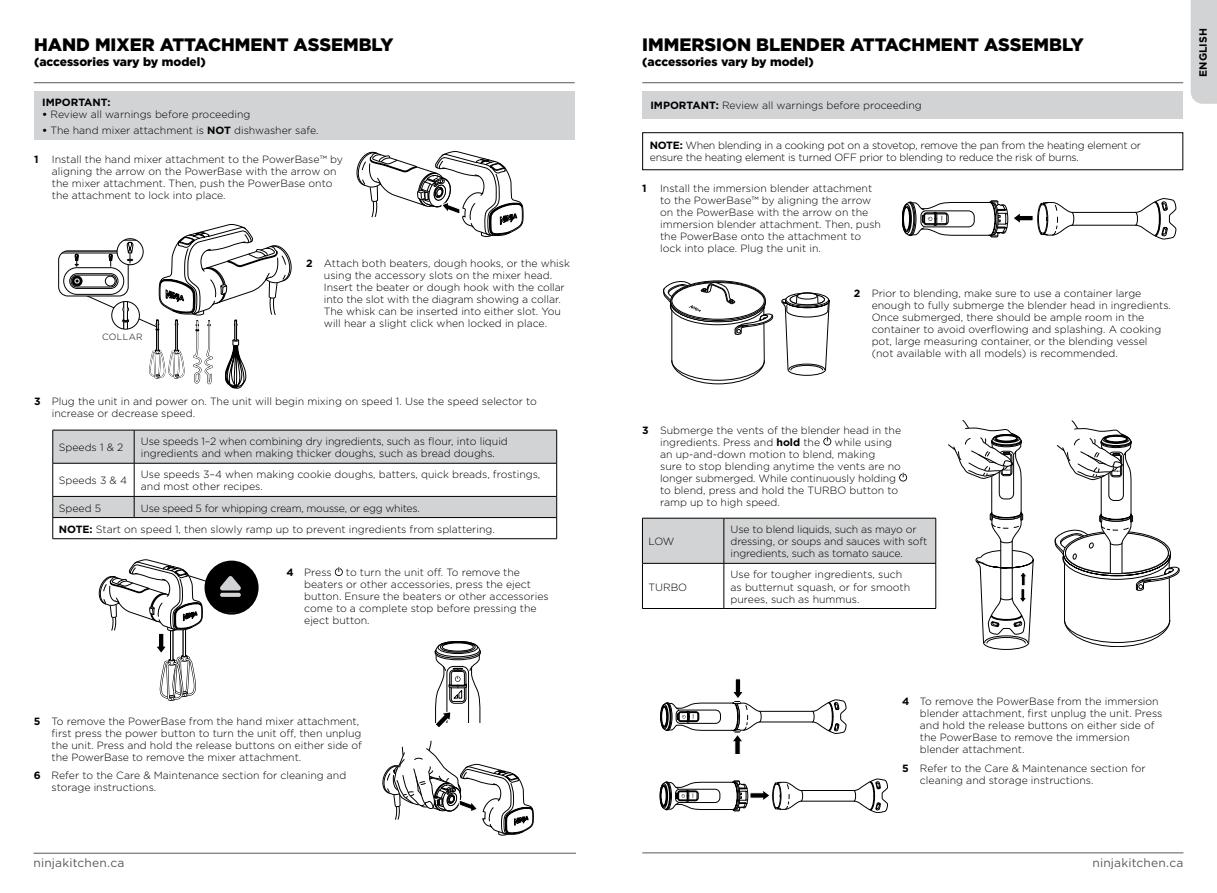
<style>
.page{position:relative;width:1217px;height:893px;background:#fff}
.page>*{position:absolute;margin:0;border:0;box-sizing:border-box;transform-origin:0 0}
.t1{font:900 18px "Gotham";color:#000}
.t2{font:900 12px "Gotham";color:#000}
.t3{font:12px "Gotham";letter-spacing:.015em;color:#58595b}
.t4{font:300 10.5px/12px "Gotham";color:#000}
.t5{font:300 10.5px/12px "Gotham";letter-spacing:-.02em;color:#000}
.t6{font:700 10.5px "Gotham";color:#000}
.t7{font:300 9px "Gotham";letter-spacing:.03em;color:#000}
.s1{font-weight:700}
</style>
<div class="page">
<hr style="left:642px;top:852px;width:541px;height:1px;background:#58595b">
<hr style="left:33px;top:853px;width:543px;height:1px;background:#58595b">
<hr style="left:642px;top:82px;width:540px;height:1px;background:#58595b">
<hr style="left:34px;top:82px;width:540px;height:1px;background:#58595b">
<div style="left:1190px;top:0;width:26px;height:104px;background:#d1d3d4"></div>
<svg style="left:1054px;top:420px;width:125px;height:227px"></svg>
<svg style="left:823px;top:437px;width:8px;height:8px"></svg>
<svg style="left:899px;top:473px;width:7px;height:8px"></svg>
<div style="left:642px;top:91px;width:540px;height:27px;background:#d1d3d4"></div>
<svg style="left:659px;top:779px;width:228px;height:34px"></svg>
<svg style="left:902px;top:198px;width:273px;height:41px"></svg>
<div style="left:34px;top:91px;width:541px;height:49px;background:#d1d3d4"></div>
<svg style="left:356px;top:151px;width:167px;height:86px"></svg>
<svg style="left:53px;top:431px;width:503px;height:86px;fill:#d1d3d4"></svg>
<hr style="left:53px;top:430px;width:81px;height:1px;background:#000">
<hr style="left:52px;top:430px;width:1px;height:33px;background:#000">
<hr style="left:134px;top:430px;width:422px;height:1px;background:#000">
<hr style="left:134px;top:430px;width:1px;height:33px;background:#000">
<hr style="left:556px;top:430px;width:1px;height:33px;background:#000">
<hr style="left:53px;top:463px;width:81px;height:1px;background:#000">
<hr style="left:52px;top:463px;width:1px;height:33px;background:#000">
<hr style="left:134px;top:463px;width:422px;height:1px;background:#000">
<hr style="left:134px;top:463px;width:1px;height:33px;background:#000">
<hr style="left:556px;top:463px;width:1px;height:33px;background:#000">
<hr style="left:53px;top:496px;width:81px;height:1px;background:#000">
<hr style="left:134px;top:496px;width:422px;height:1px;background:#000">
<svg style="left:134px;top:497px;width:1px;height:20px"></svg>
<hr style="left:53px;top:517px;width:81px;height:1px;background:#000">
<svg style="left:52px;top:497px;width:1px;height:41px"></svg>
<hr style="left:134px;top:517px;width:422px;height:1px;background:#000">
<svg style="left:556px;top:497px;width:1px;height:41px"></svg>
<hr style="left:53px;top:538px;width:81px;height:1px;background:#000">
<hr style="left:134px;top:538px;width:422px;height:1px;background:#000">
<div style="left:643px;top:519px;width:292px;height:44px;background:#d1d3d4"></div>
<hr style="left:642px;top:518px;width:81px;height:1px;background:#000">
<hr style="left:642px;top:518px;width:1px;height:45px;background:#000">
<hr style="left:723px;top:518px;width:212px;height:1px;background:#000">
<hr style="left:723px;top:518px;width:1px;height:45px;background:#000">
<hr style="left:935px;top:518px;width:1px;height:45px;background:#000">
<hr style="left:642px;top:563px;width:81px;height:1px;background:#000">
<hr style="left:642px;top:563px;width:1px;height:45px;background:#000">
<hr style="left:723px;top:563px;width:212px;height:1px;background:#000">
<hr style="left:723px;top:563px;width:1px;height:45px;background:#000">
<hr style="left:935px;top:563px;width:1px;height:45px;background:#000">
<hr style="left:642px;top:608px;width:81px;height:1px;background:#000">
<hr style="left:723px;top:608px;width:212px;height:1px;background:#000">
<svg style="left:335px;top:567px;width:8px;height:9px"></svg>
<svg style="left:59px;top:224px;width:232px;height:164px"></svg>
<svg style="left:781px;top:293px;width:48px;height:83px"></svg>
<svg style="left:948px;top:420px;width:85px;height:230px"></svg>
<svg style="left:434px;top:641px;width:47px;height:86px"></svg>
<svg style="left:382px;top:741px;width:151px;height:94px"></svg>
<svg style="left:660px;top:678px;width:186px;height:76px"></svg>
<svg style="left:663px;top:281px;width:109px;height:103px"></svg>
<svg style="left:99px;top:559px;width:159px;height:142px"></svg>
<div style="left:642px;top:132px;width:540px;height:38px;border:1px solid #000"></div>
<h1 class="t1" style="left:34px;top:32px;width:361px">HAND MIXER ATTACHMENT ASSEMBLY</h1>
<p class="t2" style="left:34px;top:53px;width:173px">(accessories vary by model)</p>
<p class="t6" style="left:42px;top:96px;width:70px">IMPORTANT:</p>
<p class="t4" style="left:42px;top:108px;width:210px"><span class="s1">•</span> Review all warnings before proceeding</p>
<p class="t4" style="left:42px;top:124px;width:278px"><span class="s1">•</span> The hand mixer attachment is <span class="s1">NOT</span> dishwasher safe.</p>
<p class="t6" style="left:34px;top:152px;width:6px">1</p>
<p class="t4" style="left:52px;top:153px;width:292px">Install the hand mixer attachment to the PowerBase™ by aligning the arrow on the PowerBase with the arrow on the mixer attachment. Then, push the PowerBase onto the attachment to lock into place.</p>
<p class="t7" style="left:102px;top:332px;width:42px">COLLAR</p>
<p class="t4" style="left:324px;top:257px;width:247px;text-indent:-18px"><span class="s1">2</span> Attach both beaters, dough hooks, or the whisk using the accessory slots on the mixer head.<br>Insert the beater or dough hook with the collar into the slot with the diagram showing a collar.<br>The whisk can be inserted into either slot. You will hear a slight click when locked in place.</p>
<p class="t4" style="left:52px;top:395px;width:486px;text-indent:-18px"><span class="s1">3</span> Plug the unit in and power on. The unit will begin mixing on speed 1. Use the speed selector to increase or decrease speed.</p>
<p class="t4" style="left:59px;top:441px;width:66px">Speeds 1 &amp; 2</p>
<p class="t4" style="left:141px;top:435px;width:368px">Use speeds 1–2 when combining dry ingredients, such as flour, into liquid ingredients and when making thicker doughs, such as bread doughs.</p>
<p class="t4" style="left:59px;top:474px;width:70px">Speeds 3 &amp; 4</p>
<p class="t4" style="left:141px;top:468px;width:401px">Use speeds 3–4 when making cookie doughs, batters, quick breads, frostings, and most other recipes.</p>
<p class="t4" style="left:59px;top:502px;width:44px">Speed 5</p>
<p class="t4" style="left:59px;top:497px;width:437px;line-height:21.1px;text-indent:82px">Use speed 5 for whipping cream, mousse, or egg whites.<br><span class="s1">NOTE:</span> Start on speed 1, then slowly ramp up to prevent ingredients from splattering.</p>
<p class="t4" style="left:304px;top:566px;width:246px;text-indent:42px">to turn the unit off. To remove the beaters or other accessories, press the eject button. Ensure the beaters or other accessories come to a complete stop before pressing the eject button.</p>
<p class="t4" style="left:286px;top:566px;width:47px"><span class="s1">4</span> Press</p>
<h1 class="t1" style="left:642px;top:32px;width:443px">IMMERSION BLENDER ATTACHMENT ASSEMBLY</h1>
<p class="t2" style="left:642px;top:53px;width:173px">(accessories vary by model)</p>
<p class="t4" style="left:650px;top:99px;width:273px"><span class="s1">IMPORTANT:</span> Review all warnings before proceeding</p>
<p class="t5" style="left:649px;top:139px;width:493px"><span class="s1">NOTE:</span> When blending in a cooking pot on a stovetop, remove the pan from the heating element or ensure the heating element is turned OFF prior to blending to reduce the risk of burns.</p>
<p class="t6" style="left:642px;top:181px;width:6px">1</p>
<p class="t4" style="left:660px;top:181px;width:222px">Install the immersion blender attachment to the PowerBase™ by aligning the arrow on the PowerBase with the arrow on the immersion blender attachment. Then, push the PowerBase onto the attachment to lock into place. Plug the unit in.</p>
<p class="t4" style="left:871px;top:287px;width:301px;text-indent:-18px"><span class="s1">2</span> Prior to blending, make sure to use a container large enough to fully submerge the blender head in ingredients.<br>Once submerged, there should be ample room in the container to avoid overflowing and splashing. A cooking pot, large measuring container, or the blending vessel (not available with all models) is recommended.</p>
<p class="t4" style="left:660px;top:423px;width:242px;text-indent:-18px"><span class="s1">3</span> Submerge the vents of the blender head in the ingredients. Press and <span class="s1">hold</span> the</p>
<p class="t4" style="left:660px;top:435px;width:242px;text-indent:174px">while using an up-and-down motion to blend, making<br>sure to stop blending anytime the vents are no longer submerged. While continuously holding to blend, press and hold the TURBO button to ramp up to high speed.</p>
<p class="t4" style="left:648px;top:535px;width:28px">LOW</p>
<p class="t4" style="left:648px;top:580px;width:40px">TURBO</p>
<p class="t4" style="left:730px;top:523px;width:198px">Use to blend liquids, such as mayo or dressing, or soups and sauces with soft ingredients, such as tomato sauce.</p>
<p class="t4" style="left:730px;top:568px;width:181px">Use for tougher ingredients, such as butternut squash, or for smooth purees, such as hummus.</p>
<p class="t6" style="left:1195px;top:77px;width:50px;rotate:-90deg">ENGLISH</p>
<p class="t4" style="left:52px;top:714px;width:312px;text-indent:-18px"><span class="s1">5</span> To remove the PowerBase from the hand mixer attachment, first press the power button to turn the unit off, then unplug the unit. Press and hold the release buttons on either side of the PowerBase to remove the mixer attachment.</p>
<p class="t4" style="left:52px;top:769px;width:296px;text-indent:-18px"><span class="s1">6</span> Refer to the Care &amp; Maintenance section for cleaning and storage instructions.</p>
<p class="t4" style="left:919px;top:695px;width:244px;text-indent:-18px"><span class="s1">4</span> To remove the PowerBase from the immersion blender attachment, first unplug the unit. Press and hold the release buttons on either side of the PowerBase to remove the immersion blender attachment.</p>
<p class="t4" style="left:919px;top:762px;width:227px;text-indent:-18px"><span class="s1">5</span> Refer to the Care &amp; Maintenance section for cleaning and storage instructions.</p>
<p class="t3" style="left:33px;top:855px;width:92px">ninjakitchen.ca</p>
<p class="t3" style="left:1092px;top:855px;width:92px">ninjakitchen.ca</p>
</div>
